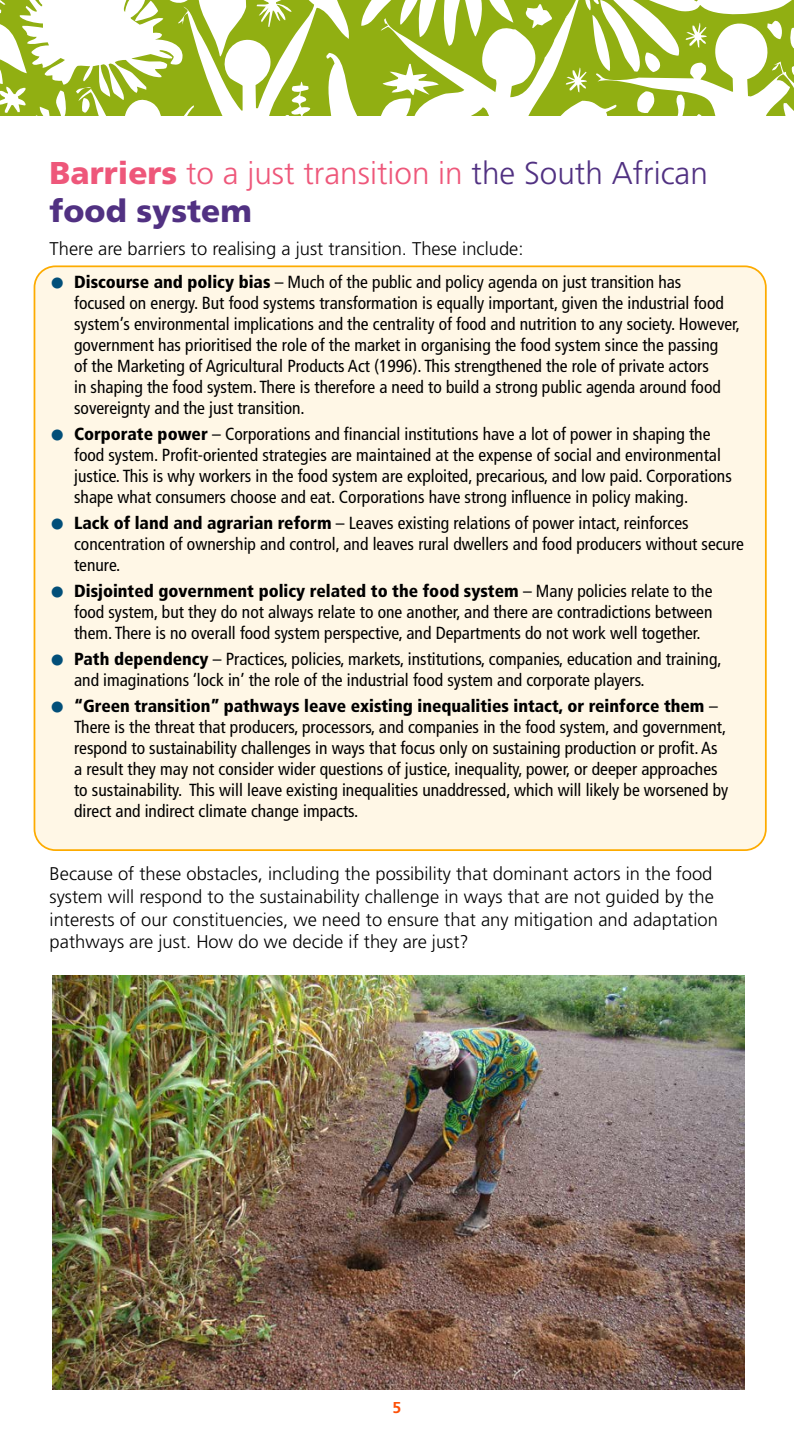
<style>
.page{position:relative;width:794px;height:1439px;background:#fff}
.page>*{position:absolute;margin:0;border:0;box-sizing:border-box;transform-origin:0 0}
.t1{font:300 31.5px/38.5px "Frutiger";color:#ee577a}
.t2{font:300 18.38px/22.8px "Frutiger";color:#000}
.t3{font:condensed 17.5px/21px "Frutiger";color:#000}
.t4{font:700 15.75px "Frutiger";color:#fd5109}
.s1{font-weight:900}
.s2{color:#513182}
.s3{font-weight:900;color:#513182}
.s4{font-weight:300;font-size:31.5px;color:#024f79}
</style>
<div class="page">
<svg style="left:0;top:0;width:794px;height:116px;fill:#94b118"></svg>
<div style="left:34px;top:266px;width:732px;height:584px;background:#fff7e6;border-radius:21px"></div>
<img style="left:53px;top:975px;width:691px;height:414px">
<h1 class="t1" style="left:50px;top:154px;width:660px"><span class="s1">Barriers</span> to a just transition in <span class="s2">the South African </span><span class="s3">food system</span></h1>
<p class="t2" style="left:50px;top:237px;width:475px">There are barriers to realising a just transition. These include:</p>
<p class="t3" style="left:74px;top:272px;width:667px;text-indent:-24px"><span class="s4">•</span> <span class="s1">Discourse and policy bias</span> – Much of the public and policy agenda on just transition has<br>focused on energy. But food systems transformation is equally important, given the industrial food system’s environmental implications and the centrality of food and nutrition to any society. However, government has prioritised the role of the market in organising the food system since the passing<br>of the Marketing of Agricultural Products Act (1996). This strengthened the role of private actors<br>in shaping the food system. There is therefore a need to build a strong public agenda around food sovereignty and the just transition.</p>
<p class="t3" style="left:74px;top:424px;width:659px;text-indent:-24px"><span class="s4">•</span> <span class="s1">Corporate power</span> – Corporations and financial institutions have a lot of power in shaping the food system. Profit-oriented strategies are maintained at the expense of social and environmental justice. This is why workers in the food system are exploited, precarious, and low paid. Corporations shape what consumers choose and eat. Corporations have strong influence in policy making.</p>
<p class="t3" style="left:74px;top:513px;width:671px;text-indent:-24px"><span class="s4">•</span> <span class="s1">Lack of land and agrarian reform</span> – Leaves existing relations of power intact, reinforces concentration of ownership and control, and leaves rural dwellers and food producers without secure tenure.</p>
<p class="t3" style="left:74px;top:581px;width:640px;text-align:justify;text-indent:-24px"><span class="s4">•</span> <span class="s1">Disjointed government policy related to the food system</span> – Many policies relate to the food system, but they do not always relate to one another, and there are contradictions between them. There is no overall food system perspective, and Departments do not work well together.</p>
<p class="t3" style="left:74px;top:649px;width:649px;text-indent:-24px"><span class="s4">•</span> <span class="s1">Path dependency</span> – Practices, policies, markets, institutions, companies, education and training, and imaginations ‘lock in’ the role of the industrial food system and corporate players.</p>
<p class="t3" style="left:74px;top:696px;width:655px;text-indent:-24px"><span class="s4">•</span> <span class="s1">“Green transition” pathways leave existing inequalities intact, or reinforce them</span> – There is the threat that producers, processors, and companies in the food system, and government, respond to sustainability challenges in ways that focus only on sustaining production or profit. As a result they may not consider wider questions of justice, inequality, power, or deeper approaches to sustainability. This will leave existing inequalities unaddressed, which will likely be worsened by direct and indirect climate change impacts.</p>
<p class="t2" style="left:50px;top:862px;width:670px">Because of these obstacles, including the possibility that dominant actors in the food system will respond to the sustainability challenge in ways that are not guided by the interests of our constituencies, we need to ensure that any mitigation and adaptation pathways are just. How do we decide if they are just?</p>
<p class="t4" style="left:392px;top:1398px;width:10px">5</p>
</div>
